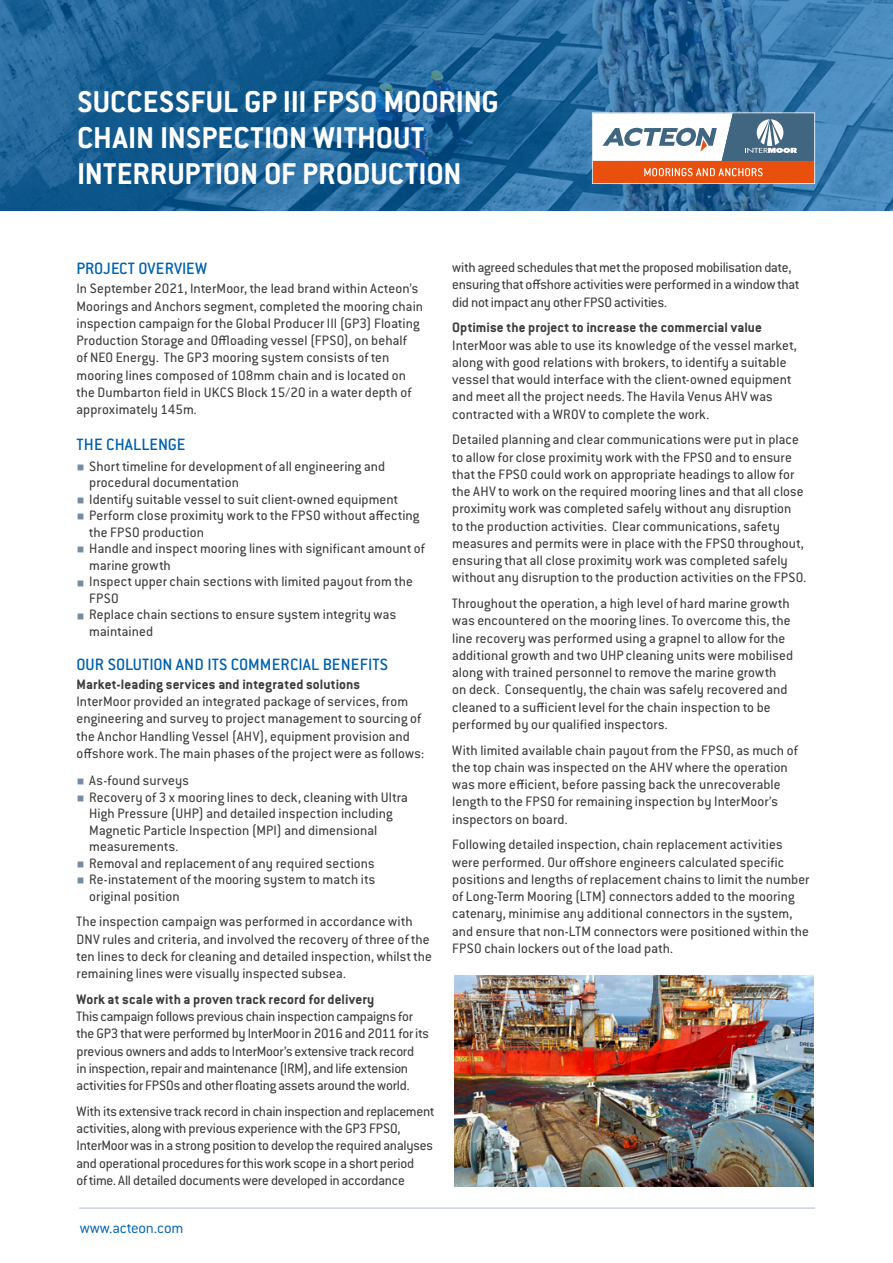
<style>
.page{position:relative;width:893px;height:1263px;background:#fff}
.page>*{position:absolute;margin:0;border:0;box-sizing:border-box;transform-origin:0 0}
.t1{font:700 33px/36px "Conduit ITC Std";color:#fff}
.t2{font:500 18px "Conduit ITC Std";letter-spacing:.01em;color:#0061ad}
.t3{font:300 16.5px "Conduit ITC Std";letter-spacing:-.015em;color:#0061ad}
.t4{font:15px/17.2px "Conduit ITC Std";letter-spacing:.005em;color:#3c3c3b}
.t5{font:700 15px "Conduit ITC Std";letter-spacing:.005em;color:#3c3c3b}
</style>
<div class="page">
<svg style="left:0;top:0;width:893px;height:210px;background:#25699c"></svg>
<svg style="left:592px;top:112px;width:223px;height:72px"></svg>
<hr style="left:79px;top:1208px;width:736px;height:1px;background:#aeb9c8">
<img style="left:454px;top:975px;width:359px;height:211px">
<h1 class="t1" style="left:77px;top:83px;width:423px">SUCCESSFUL GP III FPSO MOORING<br>CHAIN INSPECTION WITHOUT<br>INTERRUPTION OF PRODUCTION</h1>
<p class="t2" style="left:77px;top:257px;width:132px">PROJECT OVERVIEW</p>
<p class="t4" style="left:77px;top:280px;width:348px">In September 2021, InterMoor, the lead brand within Acteon’s Moorings and Anchors segment, completed the mooring chain inspection campaign for the Global Producer III (GP3) Floating Production Storage and Offloading vessel (FPSO), on behalf<br>of NEO Energy. The GP3 mooring system consists of ten mooring lines composed of 108mm chain and is located on the Dumbarton field in UKCS Block 15/20 in a water depth of approximately 145m.</p>
<p class="t2" style="left:77px;top:433px;width:110px">THE CHALLENGE</p>
<p class="t4" style="left:89px;top:457px;width:337px;line-height:16.5px">Short timeline for development of all engineering and procedural documentation<br>Identify suitable vessel to suit client-owned equipment Perform close proximity work to the FPSO without affecting the FPSO production<br>Handle and inspect mooring lines with significant amount of marine growth<br>Inspect upper chain sections with limited payout from the FPSO<br>Replace chain sections to ensure system integrity was maintained</p>
<p class="t2" style="left:77px;top:653px;width:313px">OUR SOLUTION AND ITS COMMERCIAL BENEFITS</p>
<p class="t5" style="left:77px;top:675px;width:285px">Market-leading services and integrated solutions</p>
<p class="t4" style="left:77px;top:692px;width:349px">InterMoor provided an integrated package of services, from engineering and survey to project management to sourcing of the Anchor Handling Vessel (AHV), equipment provision and offshore work. The main phases of the project were as follows:</p>
<p class="t4" style="left:89px;top:772px;width:320px;line-height:16.5px">As-found surveys<br>Recovery of 3 x mooring lines to deck, cleaning with Ultra High Pressure (UHP) and detailed inspection including Magnetic Particle Inspection (MPI) and dimensional measurements.<br>Removal and replacement of any required sections Re-instatement of the mooring system to match its original position</p>
<p class="t4" style="left:77px;top:912px;width:357px">The inspection campaign was performed in accordance with DNV rules and criteria, and involved the recovery of three of the ten lines to deck for cleaning and detailed inspection, whilst the remaining lines were visually inspected subsea.</p>
<p class="t5" style="left:77px;top:990px;width:299px">Work at scale with a proven track record for delivery</p>
<p class="t4" style="left:77px;top:1007px;width:354px">This campaign follows previous chain inspection campaigns for the GP3 that were performed by InterMoor in 2016 and 2011 for its previous owners and adds to InterMoor’s extensive track record<br>in inspection, repair and maintenance (IRM), and life extension activities for FPSOs and other floating assets around the world.</p>
<p class="t4" style="left:77px;top:1102px;width:359px">With its extensive track record in chain inspection and replacement activities, along with previous experience with the GP3 FPSO, InterMoor was in a strong position to develop the required analyses and operational procedures for this work scope in a short period<br>of time. All detailed documents were developed in accordance</p>
<p class="t3" style="left:80px;top:1217px;width:105px">www.acteon.com</p>
<p class="t4" style="left:452px;top:258px;width:348px">with agreed schedules that met the proposed mobilisation date, ensuring that offshore activities were performed in a window that did not impact any other FPSO activities.</p>
<p class="t5" style="left:452px;top:319px;width:311px">Optimise the project to increase the commercial value</p>
<p class="t4" style="left:452px;top:336px;width:346px">InterMoor was able to use its knowledge of the vessel market, along with good relations with brokers, to identify a suitable vessel that would interface with the client-owned equipment and meet all the project needs. The Havila Venus AHV was contracted with a WROV to complete the work.</p>
<p class="t4" style="left:452px;top:431px;width:356px">Detailed planning and clear communications were put in place to allow for close proximity work with the FPSO and to ensure that the FPSO could work on appropriate headings to allow for the AHV to work on the required mooring lines and that all close proximity work was completed safely without any disruption<br>to the production activities. Clear communications, safety measures and permits were in place with the FPSO throughout, ensuring that all close proximity work was completed safely without any disruption to the production activities on the FPSO.</p>
<p class="t4" style="left:452px;top:594px;width:342px">Throughout the operation, a high level of hard marine growth was encountered on the mooring lines. To overcome this, the line recovery was performed using a grapnel to allow for the additional growth and two UHP cleaning units were mobilised along with trained personnel to remove the marine growth on deck. Consequently, the chain was safely recovered and cleaned to a sufficient level for the chain inspection to be performed by our qualified inspectors.</p>
<p class="t4" style="left:452px;top:741px;width:347px">With limited available chain payout from the FPSO, as much of the top chain was inspected on the AHV where the operation was more efficient, before passing back the unrecoverable length to the FPSO for remaining inspection by InterMoor’s inspectors on board.</p>
<p class="t4" style="left:452px;top:836px;width:359px">Following detailed inspection, chain replacement activities were performed. Our offshore engineers calculated specific positions and lengths of replacement chains to limit the number of Long-Term Mooring (LTM) connectors added to the mooring catenary, minimise any additional connectors in the system, and ensure that non-LTM connectors were positioned within the FPSO chain lockers out of the load path.</p>
</div>
